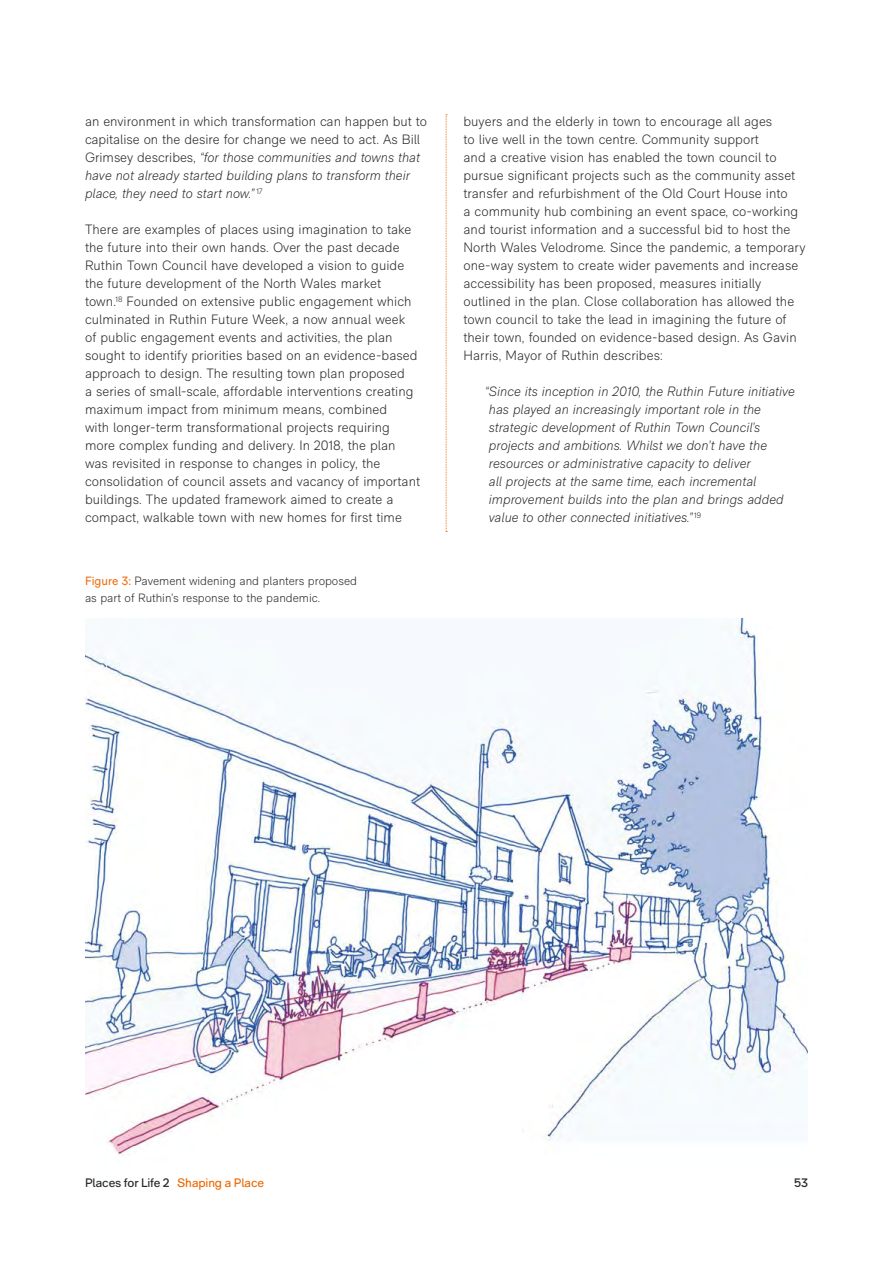
<style>
.page{position:relative;width:893px;height:1263px;background:#fff}
.page>*{position:absolute;margin:0;border:0;box-sizing:border-box;transform-origin:0 0}
.t1{font:300 13.5px/18px "RM Neue";letter-spacing:.005em;color:#282827}
.t2{font:italic 300 13.5px/18px "RM Neue";color:#282827}
.t3{font:300 12px/16.5px "RM Neue";color:#282827}
.t4{font:12px "RM";letter-spacing:-.01em;color:#282827}
.s1{font-style:italic}
.s2{font-weight:400;color:#ee7318}
.s3{color:#ed6b06}
</style>
<div class="page">
<img style="left:85px;top:619px;width:723px;height:537px">
<svg style="left:446px;top:114px;width:1px;height:418px"></svg>
<p class="t1" style="left:85px;top:112px;width:343px">an environment in which transformation can happen but to capitalise on the desire for change we need to act. As Bill Grimsey describes, <span class="s1">“for those communities and towns that have not already started building plans to transform their place, they need to start now.”</span> <sup>17</sup></p>
<p class="t1" style="left:85px;top:220px;width:337px">There are examples of places using imagination to take the future into their own hands. Over the past decade Ruthin Town Council have developed a vision to guide the future development of the North Wales market town.<sup>18</sup> Founded on extensive public engagement which culminated in Ruthin Future Week, a now annual week<br>of public engagement events and activities, the plan sought to identify priorities based on an evidence-based approach to design. The resulting town plan proposed<br>a series of small-scale, affordable interventions creating maximum impact from minimum means, combined<br>with longer-term transformational projects requiring more complex funding and delivery. In 2018, the plan was revisited in response to changes in policy, the consolidation of council assets and vacancy of important buildings. The updated framework aimed to create a compact, walkable town with new homes for first time</p>
<p class="t3" style="left:85px;top:573px;width:273px"><span class="s2">Figure 3:</span> Pavement widening and planters proposed as part of Ruthin’s response to the pandemic.</p>
<p class="t1" style="left:463px;top:112px;width:343px">buyers and the elderly in town to encourage all ages<br>to live well in the town centre. Community support<br>and a creative vision has enabled the town council to pursue significant projects such as the community asset transfer and refurbishment of the Old Court House into<br>a community hub combining an event space, co-working and tourist information and a successful bid to host the North Wales Velodrome. Since the pandemic, a temporary one-way system to create wider pavements and increase accessibility has been proposed, measures initially outlined in the plan. Close collaboration has allowed the town council to take the lead in imagining the future of their town, founded on evidence-based design. As Gavin Harris, Mayor of Ruthin describes:</p>
<p class="t2" style="left:489px;top:382px;width:308px;text-indent:-4px">“Since its inception in 2010, the Ruthin Future initiative has played an increasingly important role in the strategic development of Ruthin Town Council’s projects and ambitions. Whilst we don’t have the resources or administrative capacity to deliver<br>all projects at the same time, each incremental improvement builds into the plan and brings added value to other connected initiatives.” <sup>19</sup></p>
<p class="t4" style="left:85px;top:1176px;width:181px">Places for Life 2 <span class="s3">Shaping a Place</span></p>
<p class="t4" style="left:794px;top:1176px;width:15px">53</p>
</div>
